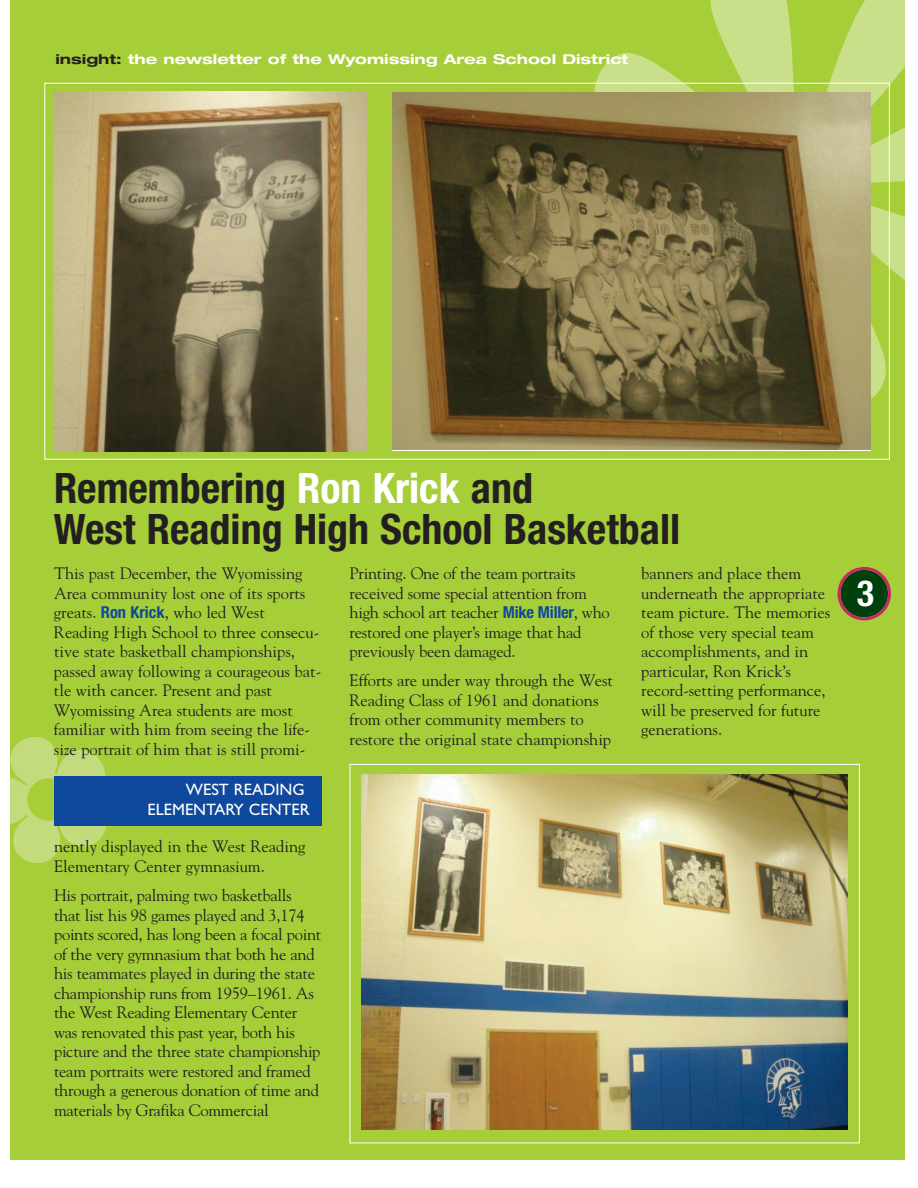
<style>
.page{position:relative;width:918px;height:1188px;background:#fff}
.page>*{position:absolute;margin:0;border:0;box-sizing:border-box;transform-origin:0 0}
.t1{font:700 condensed 42px/40.5px "Helvetica Neue";color:#231f20}
.t2{font:700 condensed 36px "Helvetica Neue";color:#fff}
.t3{font:16.5px/19.5px "Goudy";color:#231f20}
.t4{font:16.5px/19.8px "Gill Sans";color:#fff;text-align:right}
.t5{font:700 expanded 13.5px "Helvetica Neue";color:#fff;scale:1.12 1}
.s1{color:#231f20}
.s2{color:#fff}
.s3{font-family:"Helvetica Neue";font-weight:700;font-stretch:condensed;color:#0f499d}
.s4{color:#0f499d}
</style>
<div class="page">
<div style="left:10px;top:0;width:895px;height:1160px;background:#a6ce39"></div>
<svg style="left:576px;top:0;width:329px;height:399px"></svg>
<img style="left:393px;top:92px;width:478px;height:358px">
<img style="left:54px;top:92px;width:313px;height:359px">
<img style="left:362px;top:774px;width:485px;height:356px">
<svg style="left:837px;top:567px;width:54px;height:53px"></svg>
<svg style="left:9px;top:737px;width:98px;height:126px"></svg>
<div style="left:54px;top:776px;width:268px;height:50px;background:#0f499d"></div>
<p class="t5" style="left:55px;top:54px;width:513px"><span class="s1">insight:</span> the newsletter of the Wyomissing Area School District</p>
<h1 class="t1" style="left:54px;top:472px;width:628px">Remembering <span class="s2">Ron Krick</span> and<br>West Reading High School Basketball</h1>
<p class="t3" style="left:54px;top:564px;width:269px">This past December, the Wyomissing Area community lost one of its sports greats. <span class="s3">Ron Krick</span>, who led West Reading High School to three consecu&shy;tive state basketball championships, passed away following a courageous bat&shy;tle with cancer. Present and past Wyomissing Area students are most familiar with him from seeing the life&shy;size portrait of him that is still promi-</p>
<p class="t4" style="left:148px;top:779px;width:176px">WEST READING <span class="s4">G<br></span>ELEMENTARY CENTER<span class="s4">G</span></p>
<p class="t3" style="left:54px;top:837px;width:253px">nently displayed in the West Reading<br>Elementary Center gymnasium.</p>
<p class="t3" style="left:54px;top:886px;width:269px">His portrait, palming two basketballs that list his 98 games played and 3,174 points scored, has long been a focal point of the very gymnasium that both he and his teammates played in during the state championship runs from 1959–1961. As the West Reading Elementary Center was renovated this past year, both his picture and the three state championship team portraits were restored and framed through a generous donation of time and materials by Grafika Commercial</p>
<p class="t3" style="left:350px;top:564px;width:262px">Printing. One of the team portraits received some special attention from high school art teacher <span class="s3">Mike Miller</span>, who restored one player’s image that had previously been damaged.</p>
<p class="t3" style="left:350px;top:671px;width:265px">Efforts are under way through the West Reading Class of 1961 and donations from other community members to restore the original state championship</p>
<p class="t3" style="left:641px;top:564px;width:190px">banners and place them underneath the appropriate team picture. The memories of those very special team accomplishments, and in particular, Ron Krick’s record-setting performance, will be preserved for future generations.</p>
<h2 class="t2" style="left:857px;top:580px;width:19px">3</h2>
</div>
